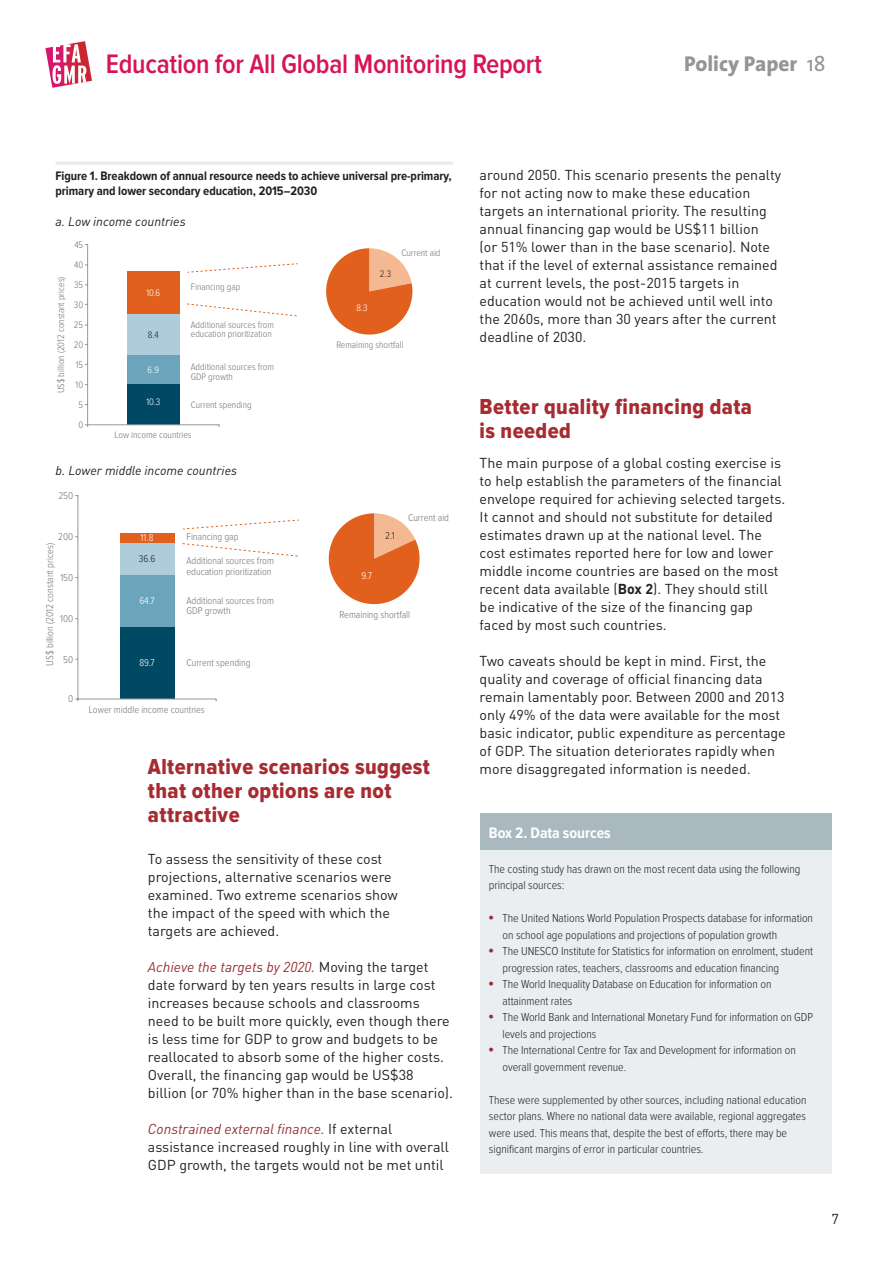
<style>
.page{position:relative;width:893px;height:1263px;background:#fff}
.page>*{position:absolute;margin:0;border:0;box-sizing:border-box;transform-origin:0 0}
.t1{font:600 27.75px "Proxima Nova Cond";letter-spacing:-.01em;color:#d81456}
.PP_Head_1{font:22.5px/24px "Proxima Nova Cond Extrabld";letter-spacing:.02em;color:#a72b30}
.t2{font:800 21.6px "The Sans";color:#939598}
.Box_Title{font:700 15.75px "Proxima Nova Cond";letter-spacing:-.005em;color:#fff}
.PP_Body{font:14.25px/18px "DINOT";color:#231f20}
.Table_Figure_Head{font:700 12.75px/15px "Proxima Nova Cond";letter-spacing:-.005em;color:#231f20}
.PP_Body-2{font:italic 12.75px "DINOT";color:#231f20}
.GMR_Box_Text{font:300 12px/16.5px "Proxima Nova Cond";letter-spacing:-.005em;color:#231f20}
.t3{font:300 10.2px/10.2px "Proxima Nova Cond";color:#727477}
.t4{font:300 10.2px "Proxima Nova Cond";color:#fff}
.t5{font:300 10.2px "Proxima Nova Cond";color:#231f20}
.t6{font:300 9.75px/9.8px "Proxima Nova Cond";color:#727477}
.t7{font:300 9.75px "Proxima Nova Cond";color:#fff}
.t8{font:300 9.75px "Proxima Nova Cond";color:#231f20}
.s1{font-weight:400}
.s2{font-style:italic;color:#962e33}
.s3{font-family:"DIN Pro";font-weight:700}
.s4{font-family:"Interstate";font-weight:700;font-stretch:condensed;color:#962e33}
</style>
<div class="page">
<svg style="left:45px;top:41px;width:47px;height:47px"></svg>
<svg style="left:326px;top:248px;width:86px;height:87px"></svg>
<div style="left:127px;top:383px;width:52px;height:42px;background:#004964"></div>
<div style="left:127px;top:314px;width:52px;height:42px;background:#aeccda"></div>
<div style="left:127px;top:272px;width:52px;height:42px;background:#e2601e"></div>
<div style="left:127px;top:356px;width:52px;height:28px;background:#6ca5bb"></div>
<svg style="left:188px;top:263px;width:110px;height:10px"></svg>
<svg style="left:187px;top:303px;width:110px;height:14px"></svg>
<hr style="left:87px;top:244px;width:1px;height:183px;background:#989898">
<hr style="left:85px;top:424px;width:134px;height:1px;background:#989898">
<svg style="left:329px;top:513px;width:91px;height:91px"></svg>
<div style="left:120px;top:626px;width:54px;height:73px;background:#004964"></div>
<div style="left:120px;top:541px;width:54px;height:35px;background:#aeccda"></div>
<div style="left:120px;top:533px;width:54px;height:9px;background:#e2601e"></div>
<div style="left:120px;top:575px;width:54px;height:52px;background:#6ca5bb"></div>
<svg style="left:183px;top:519px;width:116px;height:10px"></svg>
<svg style="left:182px;top:543px;width:116px;height:14px"></svg>
<hr style="left:78px;top:495px;width:1px;height:206px;background:#989898">
<hr style="left:75px;top:699px;width:141px;height:1px;background:#989898">
<hr style="left:55px;top:162px;width:398px;height:3px;background:#ebeae9">
<div style="left:480px;top:848px;width:351px;height:325px;background:#ebeef0"></div>
<div style="left:480px;top:813px;width:351px;height:37px;background:#a9b9bf"></div>
<h1 class="t1" style="left:106px;top:51px;width:438px">Education for All Global Monitoring Report</h1>
<h3 class="t2" style="left:684px;top:45px;width:143px">Policy Paper <span class="s1">18</span></h3>
<p class="Table_Figure_Head" style="left:55px;top:168px;width:398px">Figure 1. Breakdown of annual resource needs to achieve universal pre-primary, primary and lower secondary education, 2015–2030</p>
<p class="PP_Body-2" style="left:55px;top:214px;width:132px">a. Low income countries</p>
<p class="t6" style="left:74px;top:240px;width:10px">45</p>
<p class="t6" style="left:56px;top:393px;width:118px;rotate:-90deg">US$ billion (2012 constant prices)</p>
<p class="t6" style="left:74px;top:260px;width:11px">40</p>
<p class="t6" style="left:74px;top:280px;width:11px">35</p>
<p class="t6" style="left:74px;top:300px;width:11px">30</p>
<p class="t6" style="left:74px;top:320px;width:11px">25</p>
<p class="t6" style="left:74px;top:340px;width:11px">20</p>
<p class="t6" style="left:76px;top:360px;width:9px">15</p>
<p class="t6" style="left:76px;top:380px;width:9px">10</p>
<p class="t6" style="left:79px;top:400px;width:6px">5</p>
<p class="t6" style="left:78px;top:420px;width:6px">0</p>
<p class="t7" style="left:146px;top:288px;width:15px">10.6</p>
<p class="t8" style="left:148px;top:330px;width:13px">8.4</p>
<p class="t7" style="left:148px;top:365px;width:13px">6.9</p>
<p class="t7" style="left:146px;top:397px;width:16px">10.3</p>
<p class="t6" style="left:191px;top:283px;width:51px">Financing gap</p>
<p class="t6" style="left:191px;top:320px;width:85px">Additional sources from education prioritization</p>
<p class="t6" style="left:191px;top:362px;width:85px">Additional sources from<br>GDP growth</p>
<p class="t6" style="left:191px;top:400px;width:62px">Current spending</p>
<p class="t6" style="left:115px;top:430px;width:78px">Low income countries</p>
<p class="PP_Body-2" style="left:55px;top:463px;width:183px">b. Lower middle income countries</p>
<p class="t3" style="left:58px;top:491px;width:16px">250</p>
<p class="t7" style="left:357px;top:303px;width:13px">8.3</p>
<p class="t8" style="left:380px;top:269px;width:13px">2.3</p>
<p class="t6" style="left:401px;top:248px;width:41px">Current aid</p>
<p class="t6" style="left:336px;top:340px;width:69px">Remaining shortfall</p>
<p class="t3" style="left:408px;top:513px;width:43px">Current aid</p>
<p class="t3" style="left:58px;top:532px;width:17px">200</p>
<p class="t3" style="left:45px;top:665px;width:124px;rotate:-90deg">US$ billion (2012 constant prices)</p>
<p class="t3" style="left:60px;top:573px;width:14px">150</p>
<p class="t3" style="left:60px;top:614px;width:15px">100</p>
<p class="t3" style="left:63px;top:654px;width:12px">50</p>
<p class="t3" style="left:68px;top:694px;width:7px">0</p>
<p class="t4" style="left:141px;top:533px;width:14px">11.8</p>
<p class="t5" style="left:385px;top:531px;width:11px">2.1</p>
<p class="t4" style="left:361px;top:571px;width:12px">9.7</p>
<p class="t3" style="left:186px;top:532px;width:54px">Financing gap</p>
<p class="t3" style="left:186px;top:556px;width:89px">Additional sources from education prioritization</p>
<p class="t3" style="left:186px;top:596px;width:89px">Additional sources from<br>GDP growth</p>
<p class="t5" style="left:139px;top:554px;width:18px">36.6</p>
<p class="t4" style="left:139px;top:595px;width:17px">64.7</p>
<p class="t3" style="left:339px;top:610px;width:72px">Remaining shortfall</p>
<p class="t4" style="left:139px;top:658px;width:17px">89.7</p>
<p class="t3" style="left:186px;top:657px;width:66px">Current spending</p>
<p class="t3" style="left:89px;top:705px;width:118px">Lower middle income countries</p>
<p class="PP_Head_1" style="left:148px;top:755px;width:284px">Alternative scenarios suggest that other options are not attractive</p>
<p class="PP_Body" style="left:148px;top:849px;width:251px">To assess the sensitivity of these cost projections, alternative scenarios were examined. Two extreme scenarios show the impact of the speed with which the targets are achieved.</p>
<p class="PP_Body" style="left:148px;top:957px;width:307px"><span class="s2">Achieve the targets by 2020.</span> Moving the target date forward by ten years results in large cost increases because schools and classrooms need to be built more quickly, even though there is less time for GDP to grow and budgets to be reallocated to absorb some of the higher costs.<br>Overall, the financing gap would be US$38 billion (or 70% higher than in the base scenario).</p>
<p class="PP_Body" style="left:148px;top:1119px;width:302px"><span class="s2">Constrained external finance.</span> If external assistance increased roughly in line with overall<br>GDP growth, the targets would not be met until</p>
<p class="PP_Body" style="left:480px;top:165px;width:303px">around 2050. This scenario presents the penalty for not acting now to make these education targets an international priority. The resulting annual financing gap would be US$11 billion<br>(or 51% lower than in the base scenario). Note that if the level of external assistance remained at current levels, the post-2015 targets in education would not be achieved until well into the 2060s, more than 30 years after the current deadline of 2030.</p>
<p class="PP_Head_1" style="left:480px;top:395px;width:274px">Better quality financing data is needed</p>
<p class="PP_Body" style="left:480px;top:453px;width:307px">The main purpose of a global costing exercise is to help establish the parameters of the financial envelope required for achieving selected targets.<br>It cannot and should not substitute for detailed estimates drawn up at the national level. The cost estimates reported here for low and lower middle income countries are based on the most recent data available (<span class="s3">Box 2</span>). They should still be indicative of the size of the financing gap faced by most such countries.</p>
<p class="PP_Body" style="left:480px;top:651px;width:308px">Two caveats should be kept in mind. First, the quality and coverage of official financing data remain lamentably poor. Between 2000 and 2013 only 49% of the data were available for the most basic indicator, public expenditure as percentage of GDP. The situation deteriorates rapidly when more disaggregated information is needed.</p>
<p class="Box_Title" style="left:489px;top:825px;width:123px">Box 2. Data sources</p>
<p class="GMR_Box_Text" style="left:489px;top:861px;width:313px">The costing study has drawn on the most recent data using the following principal sources:</p>
<p class="GMR_Box_Text" style="left:502px;top:910px;width:312px;text-indent:-14px"><span class="s4">•</span> The United Nations World Population Prospects database for information on school age populations and projections of population growth</p>
<p class="GMR_Box_Text" style="left:502px;top:943px;width:312px;text-indent:-14px"><span class="s4">•</span> The UNESCO Institute for Statistics for information on enrolment, student progression rates, teachers, classrooms and education financing</p>
<p class="GMR_Box_Text" style="left:502px;top:976px;width:270px;text-indent:-14px"><span class="s4">•</span> The World Inequality Database on Education for information on attainment rates</p>
<p class="GMR_Box_Text" style="left:502px;top:1009px;width:312px;text-indent:-14px"><span class="s4">•</span> The World Bank and International Monetary Fund for information on GDP levels and projections</p>
<p class="GMR_Box_Text" style="left:502px;top:1042px;width:295px;text-indent:-14px"><span class="s4">•</span> The International Centre for Tax and Development for information on overall government revenue.</p>
<p class="GMR_Box_Text" style="left:489px;top:1092px;width:319px">These were supplemented by other sources, including national education sector plans. Where no national data were available, regional aggregates were used. This means that, despite the best of efforts, there may be significant margins of error in particular countries.</p>
<p class="PP_Body" style="left:831px;top:1209px;width:9px">7</p>
</div>
